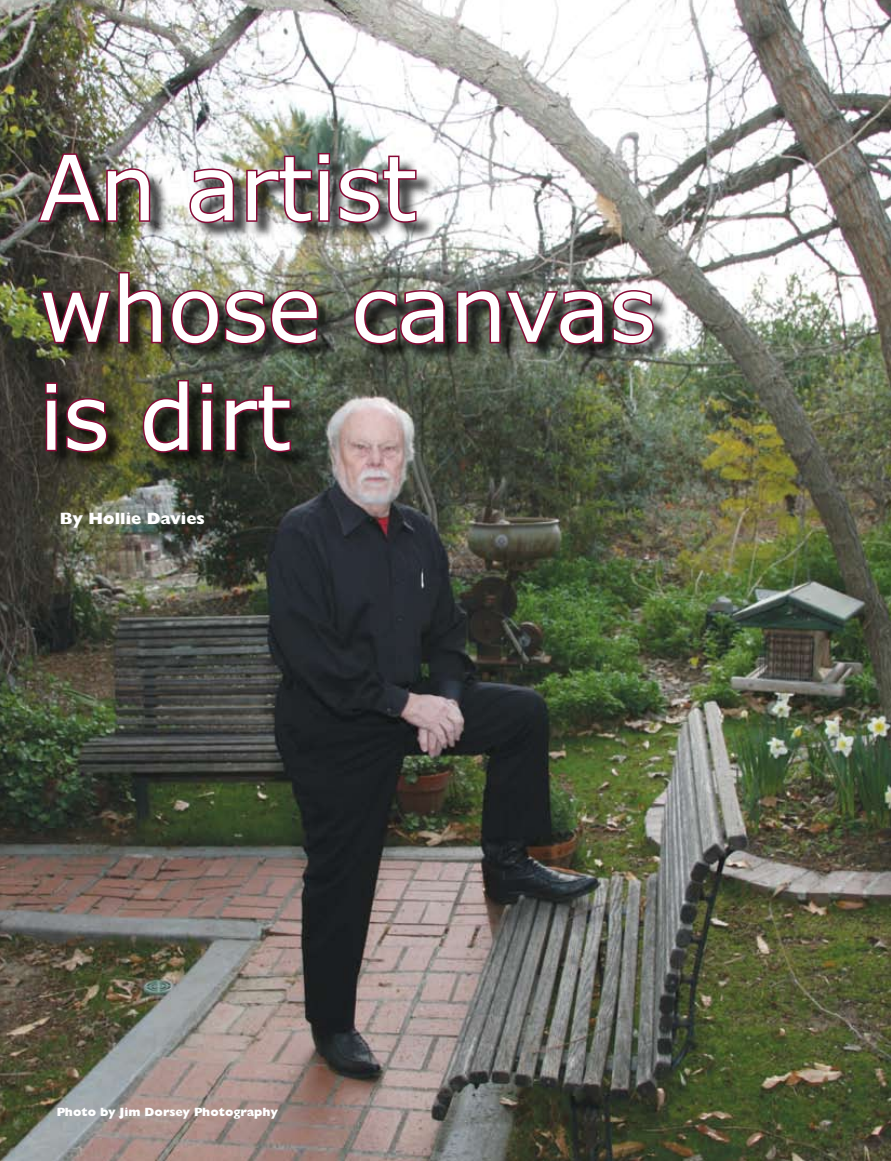
<style>
.page{position:relative;width:891px;height:1161px;background:#fff}
.page>*{position:absolute;margin:0;border:0;box-sizing:border-box;transform-origin:0 0}
.t1{font:90px/121.5px "Verdana";letter-spacing:-.01em;color:#fff}
.t2{font:800 16.5px "Gill Sans";color:#fff}
.t3{font:800 12px "Gill Sans";color:#fff}
</style>
<div class="page">
<img style="left:0;top:0;width:891px;height:1161px">
<div style="left:40px;top:156px;width:787px;height:525px;background:#000;opacity:.75"></div>
<img style="left:36px;top:151px;width:116px;height:72px">
<svg style="left:188px;top:167px;width:48px;height:58px;background:#a07987"></svg>
<img style="left:245px;top:151px;width:173px;height:74px">
<img style="left:39px;top:270px;width:281px;height:76px">
<img style="left:353px;top:288px;width:93px;height:58px">
<svg style="left:455px;top:288px;width:150px;height:58px;background:#614247"></svg>
<svg style="left:611px;top:288px;width:44px;height:58px;background:#95707c"></svg>
<svg style="left:44px;top:381px;width:65px;height:73px;background:#482628"></svg>
<svg style="left:141px;top:378px;width:49px;height:76px;background:#523631"></svg>
<svg style="left:199px;top:381px;width:16px;height:72px"></svg>
<svg style="left:224px;top:384px;width:69px;height:70px;background:#472e30"></svg>
<h1 class="t1" style="left:39px;top:124px;width:618px">An artist whose canvas</h1>
<h1 class="t1" style="left:39px;top:353px;width:254px">is dirt</h1>
<h2 class="t2" style="left:60px;top:509px;width:147px">By Hollie Davies</h2>
<p class="t3" style="left:57px;top:1105px;width:223px">Photo by Jim Dorsey Photography</p>
</div>
